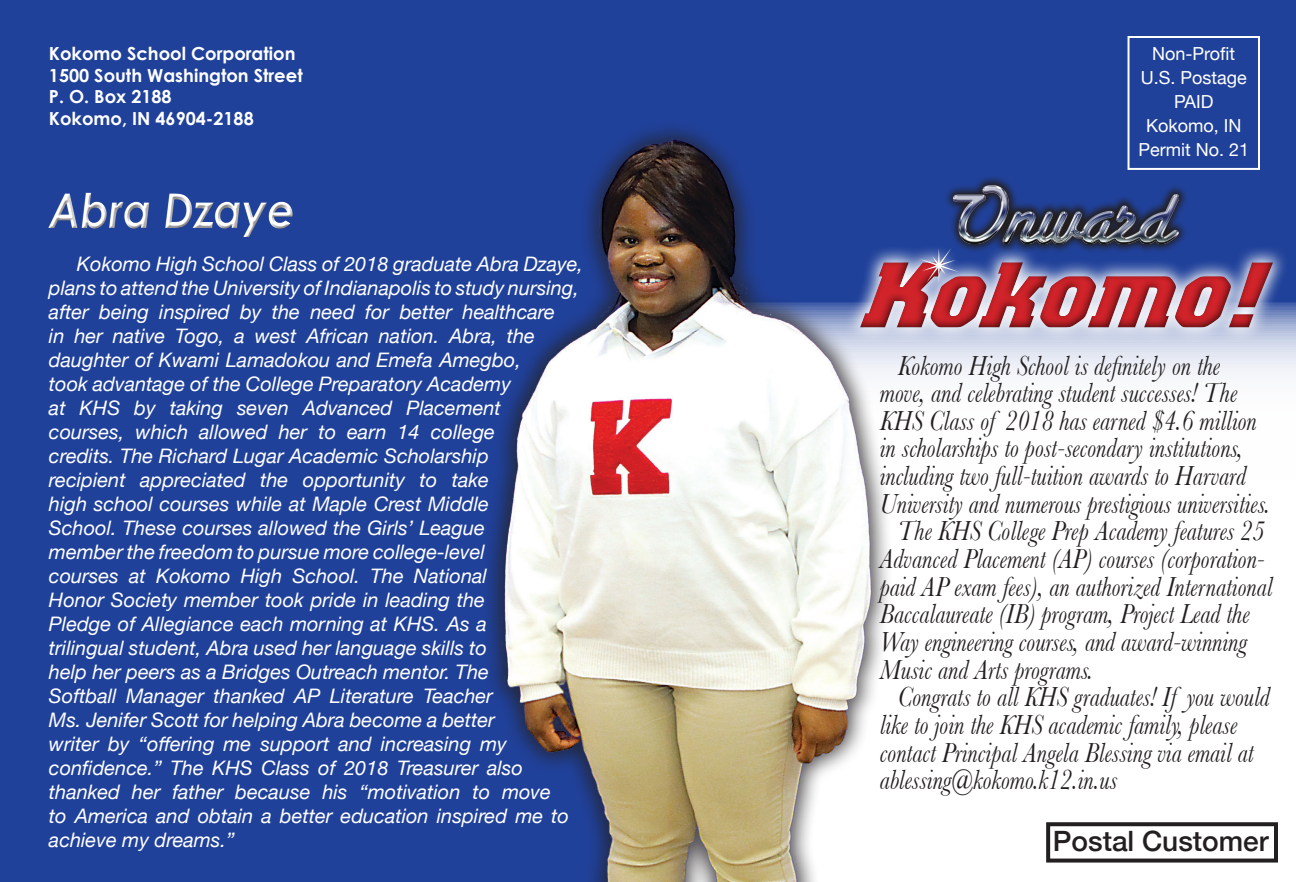
<style>
.page{position:relative;width:1296px;height:882px;background:#20419a}
.page>*{position:absolute;margin:0;border:0;box-sizing:border-box;transform-origin:0 0}
.t1{font:italic 700 92px "Colossalis";color:#d1232a;scale:1.1 1}
.t2{font:italic 700 48px "Century Gothic";color:#fff;scale:.9 1}
.t3{font:italic 28.8px/27.6px "Baskerville";color:#231f20;scale:.83 1}
.t4{font:500 28px "Helvetica Neue";color:#231f20}
.t5{font:italic 20px/24px "Helvetica Neue";color:#fff}
.t6{font:700 18px "Century Gothic";color:#fff}
.t7{font:18px "Helvetica Neue";color:#fff}
</style>
<div class="page">
<div style="left:43px;top:191px;width:256px;height:52px;background:#231f20;opacity:.75"></div>
<div style="left:670px;top:302px;width:626px;height:580px;background:#fff"></div>
<div style="left:837px;top:240px;width:459px;height:112px;background:#231f20;opacity:.75"></div>
<svg style="left:944px;top:177px;width:245px;height:76px"></svg>
<img style="left:954px;top:185px;width:224px;height:58px">
<div style="left:1128px;top:36px;width:132px;height:134px;border:2px solid #fff"></div>
<div style="left:1046px;top:822px;width:232px;height:41px;border:4px solid #231f20"></div>
<svg style="left:919px;top:248px;width:40px;height:35px"></svg>
<img style="left:488px;top:127px;width:403px;height:755px">
<p class="t6" style="left:49px;top:40px;width:248px">Kokomo School Corporation</p>
<p class="t6" style="left:49px;top:61px;width:255px">1500 South Washington Street</p>
<p class="t6" style="left:49px;top:83px;width:124px">P. O. Box 2188</p>
<p class="t6" style="left:49px;top:105px;width:206px">Kokomo, IN 46904-2188</p>
<h2 class="t2" style="left:49px;top:180px;width:275px">Abra Dzaye</h2>
<p class="t5" style="left:49px;top:253px;width:536px;text-indent:28px">Kokomo High School Class of 2018 graduate Abra Dzaye, plans to attend the University of Indianapolis to study nursing, after being inspired by the need for better healthcare<br>in her native Togo, a west African nation. Abra, the daughter of Kwami Lamadokou and Emefa Amegbo,<br>took advantage of the College Preparatory Academy<br>at KHS by taking seven Advanced Placement<br>courses, which allowed her to earn 14 college<br>credits. The Richard Lugar Academic Scholarship<br>recipient appreciated the opportunity to take<br>high school courses while at Maple Crest Middle<br>School. These courses allowed the Girls’ League<br>member the freedom to pursue more college-level<br>courses at Kokomo High School. The National<br>Honor Society member took pride in leading the<br>Pledge of Allegiance each morning at KHS. As a<br>trilingual student, Abra used her language skills to<br>help her peers as a Bridges Outreach mentor. The<br>Softball Manager thanked AP Literature Teacher<br>Ms. Jenifer Scott for helping Abra become a better<br>writer by “offering me support and increasing my confidence.” The KHS Class of 2018 Treasurer also thanked her father because his “motivation to move<br>to America and obtain a better education inspired me to achieve my dreams.”</p>
<p class="t7" style="left:1152px;top:41px;width:84px">Non-Profit</p>
<p class="t7" style="left:1141px;top:65px;width:108px">U.S. Postage</p>
<p class="t7" style="left:1174px;top:89px;width:41px">PAID</p>
<p class="t7" style="left:1146px;top:113px;width:97px">Kokomo, IN</p>
<p class="t7" style="left:1138px;top:137px;width:112px">Permit No. 21</p>
<h1 class="t1" style="left:857px;top:242px;width:398px">Kokomo!</h1>
<p class="t3" style="left:880px;top:351px;width:472px;text-indent:18px">Kokomo High School is definitely on the move, and celebrating student successes! The KHS Class of 2018 has earned $4.6 million in scholarships to post-secondary institutions, including two full-tuition awards to Harvard University and numerous prestigious universities.</p>
<p class="t3" style="left:880px;top:517px;width:475px;text-indent:18px">The KHS College Prep Academy features 25<br>Advanced Placement (AP) courses (corporation&shy;paid AP exam fees), an authorized International Baccalaureate (IB) program, Project Lead the Way engineering courses, and award-winning Music and Arts programs.</p>
<p class="t3" style="left:880px;top:683px;width:471px;text-indent:18px">Congrats to all KHS graduates! If you would like to join the KHS academic family, please contact Principal Angela Blessing via email at ablessing@kokomo.k12.in.us</p>
<p class="t4" style="left:1053px;top:818px;width:217px">Postal Customer</p>
</div>
